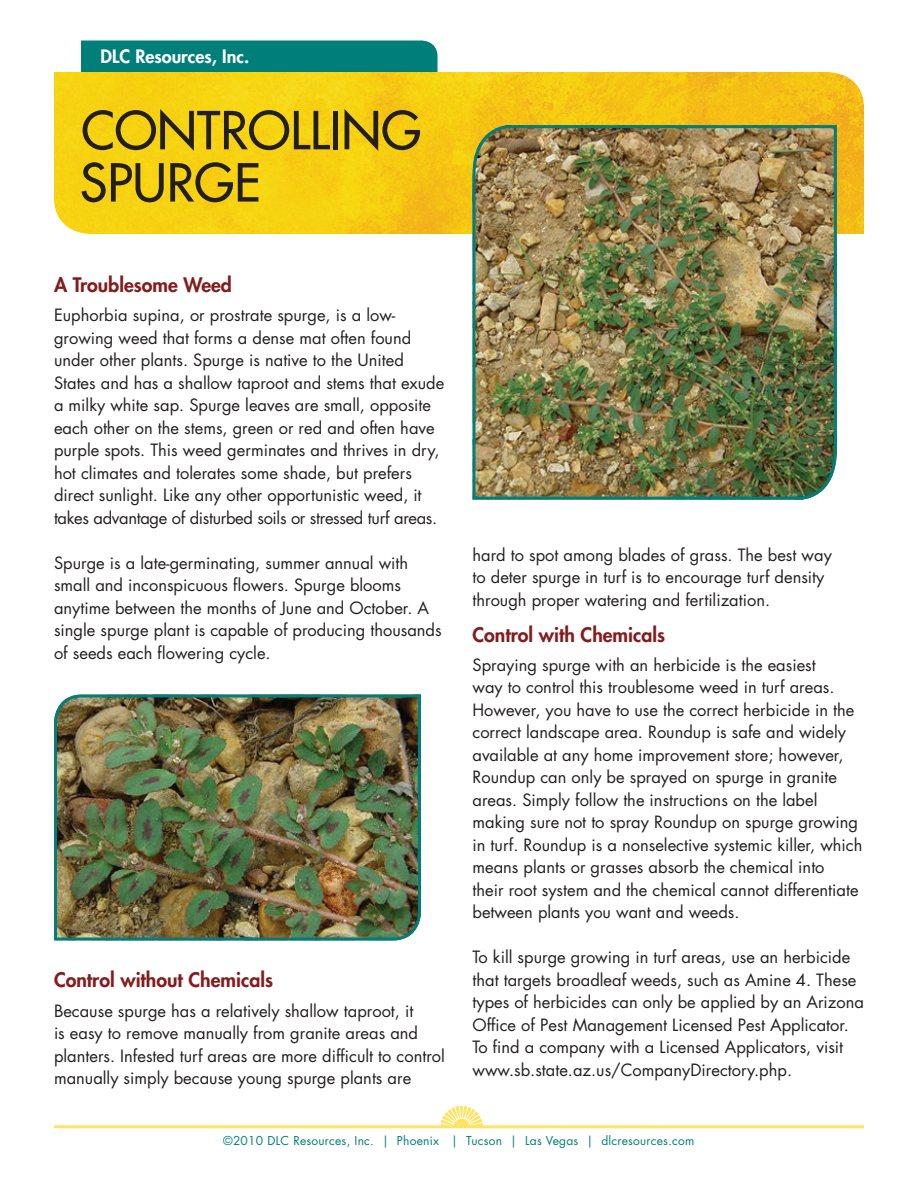
<style>
.page{position:relative;width:918px;height:1188px;background:#fff}
.page>*{position:absolute;margin:0;border:0;box-sizing:border-box;transform-origin:0 0}
.t1{font:500 51px/52.2px "Futura Std";color:#231f20}
.t2{font:800 19.5px "Futura Std";color:#841c1c}
.t3{font:800 18px "Futura Std";color:#fff}
.t4{font:16.5px/22.5px "Futura Std";color:#231f20}
.t5{font:12px "Futura Std";letter-spacing:.02em;color:#007e7a}
</style>
<div class="page">
<div style="left:81px;top:40px;width:357px;height:32px;background:#007e7a"></div>
<svg style="left:162px;top:1106px;width:597px;height:23px"></svg>
<img style="left:54px;top:72px;width:810px;height:162px">
<img style="left:471px;top:124px;width:367px;height:376px">
<hr style="left:54px;top:1125px;width:810px;height:3px;background:#ffe362">
<img style="left:54px;top:694px;width:367px;height:247px">
<p class="t3" style="left:101px;top:45px;width:150px">DLC Resources, Inc.</p>
<h1 class="t1" style="left:80px;top:105px;width:343px">CONTROLLING<br>SPURGE</h1>
<p class="t2" style="left:54px;top:273px;width:179px">A Troublesome Weed</p>
<p class="t4" style="left:54px;top:304px;width:392px">Euphorbia supina, or prostrate spurge, is a low&shy;growing weed that forms a dense mat often found under other plants. Spurge is native to the United States and has a shallow taproot and stems that exude a milky white sap. Spurge leaves are small, opposite each other on the stems, green or red and often have purple spots. This weed germinates and thrives in dry, hot climates and tolerates some shade, but prefers direct sunlight. Like any other opportunistic weed, it takes advantage of disturbed soils or stressed turf areas.</p>
<p class="t4" style="left:54px;top:552px;width:389px">Spurge is a late-germinating, summer annual with small and inconspicuous flowers. Spurge blooms anytime between the months of June and October. A single spurge plant is capable of producing thousands of seeds each flowering cycle.</p>
<p class="t2" style="left:54px;top:968px;width:221px">Control without Chemicals</p>
<p class="t4" style="left:54px;top:999px;width:392px">Because spurge has a relatively shallow taproot, it<br>is easy to remove manually from granite areas and planters. Infested turf areas are more difficult to control manually simply because young spurge plants are</p>
<p class="t4" style="left:473px;top:543px;width:361px">hard to spot among blades of grass. The best way to deter spurge in turf is to encourage turf density through proper watering and fertilization.</p>
<p class="t2" style="left:472px;top:622px;width:194px">Control with Chemicals</p>
<p class="t4" style="left:472px;top:654px;width:391px">Spraying spurge with an herbicide is the easiest<br>way to control this troublesome weed in turf areas.<br>However, you have to use the correct herbicide in the correct landscape area. Roundup is safe and widely available at any home improvement store; however, Roundup can only be sprayed on spurge in granite areas. Simply follow the instructions on the label making sure not to spray Roundup on spurge growing in turf. Roundup is a nonselective systemic killer, which means plants or grasses absorb the chemical into<br>their root system and the chemical cannot differentiate between plants you want and weeds.</p>
<p class="t4" style="left:472px;top:946px;width:393px">To kill spurge growing in turf areas, use an herbicide that targets broadleaf weeds, such as Amine 4. These types of herbicides can only be applied by an Arizona Office of Pest Management Licensed Pest Applicator.<br>To find a company with a Licensed Applicators, visit www.sb.state.az.us/CompanyDirectory.php.</p>
<p class="t5" style="left:223px;top:1133px;width:473px">©2010 DLC Resources, Inc. | Phoenix | Tucson | Las Vegas | dlcresources.com</p>
</div>
